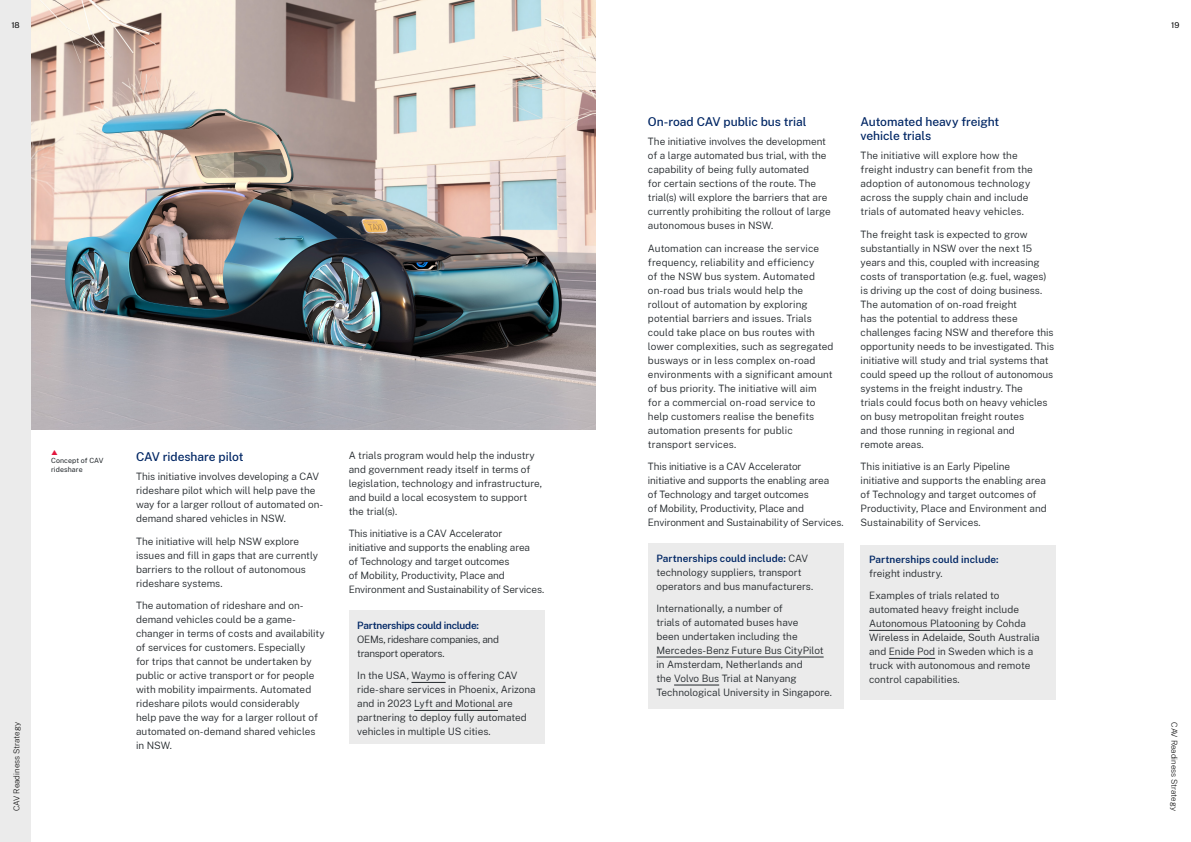
<style>
.page{position:relative;width:1191px;height:842px;background:#fff}
.page>*{position:absolute;margin:0;border:0;box-sizing:border-box;transform-origin:0 0}
.t1{font:500 12px/14px "Public Sans NSW";letter-spacing:-.005em;color:#002664}
.t2{font:300 10px/14px "Public Sans NSW";color:#22272b}
.t3{font:600 10px "Public Sans NSW";letter-spacing:-.01em;color:#002664}
.t4{font:300 10px/14px "Public Sans NSW";letter-spacing:-.03em;color:#22272b}
.t5{font:200 8px "Public Sans NSW";letter-spacing:-.005em;color:#000}
.t6{font:8px "Public Sans NSW";color:#000}
.t7{font:7px/8.4px "Public Sans NSW";letter-spacing:.02em;color:#22272b}
.s1{font-weight:600;color:#002664}
</style>
<div class="page">
<div style="left:349px;top:611px;width:195px;height:133px;background:#ebebeb"></div>
<hr style="left:411px;top:682px;width:34px;height:1px;background:#22272b">
<hr style="left:414px;top:710px;width:84px;height:1px;background:#22272b">
<div style="left:648px;top:543px;width:195px;height:166px;background:#ebebeb"></div>
<hr style="left:656px;top:657px;width:167px;height:1px;background:#22272b">
<hr style="left:674px;top:685px;width:45px;height:1px;background:#22272b">
<div style="left:860px;top:545px;width:196px;height:155px;background:#ebebeb"></div>
<hr style="left:869px;top:630px;width:111px;height:1px;background:#22272b">
<hr style="left:889px;top:658px;width:46px;height:1px;background:#22272b">
<img style="left:31px;top:0;width:564px;height:429px">
<div style="left:0;top:0;width:31px;height:842px;background:#ebebeb"></div>
<p class="t6" style="left:11px;top:20px;width:10px">18</p>
<p class="t7" style="left:51px;top:456px;width:54px">Concept of CAV rideshare</p>
<p class="t5" style="left:11px;top:811px;width:90px;rotate:-90deg">CAV Readiness Strategy</p>
<p class="t1" style="left:136px;top:449px;width:109px">CAV rideshare pilot</p>
<p class="t2" style="left:136px;top:469px;width:189px">This initiative involves developing a CAV rideshare pilot which will help pave the way for a larger rollout of automated on&shy;demand shared vehicles in NSW.</p>
<p class="t2" style="left:136px;top:534px;width:183px">The initiative will help NSW explore issues and fill in gaps that are currently barriers to the rollout of autonomous rideshare systems.</p>
<p class="t2" style="left:136px;top:598px;width:190px">The automation of rideshare and on&shy;demand vehicles could be a game&shy;changer in terms of costs and availability of services for customers. Especially<br>for trips that cannot be undertaken by public or active transport or for people with mobility impairments. Automated rideshare pilots would considerably<br>help pave the way for a larger rollout of automated on-demand shared vehicles in NSW.</p>
<p class="t2" style="left:349px;top:448px;width:195px">A trials program would help the industry and government ready itself in terms of legislation, technology and infrastructure, and build a local ecosystem to support the trial(s).</p>
<p class="t2" style="left:349px;top:526px;width:197px">This initiative is a CAV Accelerator<br>initiative and supports the enabling area<br>of Technology and target outcomes<br>of Mobility, Productivity, Place and Environment and Sustainability of Services.</p>
<p class="t3" style="left:357px;top:618px;width:123px">Partnerships could include:</p>
<p class="t4" style="left:357px;top:632px;width:143px">OEMs, rideshare companies, and transport operators.</p>
<p class="t2" style="left:357px;top:668px;width:180px">In the USA, Waymo is offering CAV ride-share services in Phoenix, Arizona and in 2023 Lyft and Motional are partnering to deploy fully automated vehicles in multiple US cities.</p>
<p class="t1" style="left:648px;top:113px;width:160px">On-road CAV public bus trial</p>
<p class="t2" style="left:648px;top:134px;width:184px">The initiative involves the development of a large automated bus trial, with the capability of being fully automated<br>for certain sections of the route. The trial(s) will explore the barriers that are currently prohibiting the rollout of large autonomous buses in NSW.</p>
<p class="t2" style="left:648px;top:240px;width:187px">Automation can increase the service frequency, reliability and efficiency<br>of the NSW bus system. Automated on-road bus trials would help the rollout of automation by exploring potential barriers and issues. Trials could take place on bus routes with lower complexities, such as segregated busways or in less complex on-road environments with a significant amount of bus priority. The initiative will aim<br>for a commercial on-road service to help customers realise the benefits automation presents for public transport services.</p>
<p class="t2" style="left:648px;top:459px;width:197px">This initiative is a CAV Accelerator<br>initiative and supports the enabling area<br>of Technology and target outcomes<br>of Mobility, Productivity, Place and Environment and Sustainability of Services.</p>
<p class="t2" style="left:656px;top:550px;width:158px"><span class="s1">Partnerships could include:</span> CAV technology suppliers, transport operators and bus manufacturers.</p>
<p class="t2" style="left:656px;top:601px;width:177px">Internationally, a number of<br>trials of automated buses have<br>been undertaken including the<br>Mercedes-Benz Future Bus CityPilot in Amsterdam, Netherlands and<br>the Volvo Bus Trial at Nanyang<br>Technological University in Singapore.</p>
<p class="t1" style="left:860px;top:113px;width:140px">Automated heavy freight vehicle trials</p>
<p class="t2" style="left:860px;top:148px;width:174px">The initiative will explore how the freight industry can benefit from the adoption of autonomous technology across the supply chain and include trials of automated heavy vehicles.</p>
<p class="t2" style="left:860px;top:226px;width:195px">The freight task is expected to grow substantially in NSW over the next 15 years and this, coupled with increasing costs of transportation (e.g. fuel, wages) is driving up the cost of doing business.<br>The automation of on-road freight<br>has the potential to address these challenges facing NSW and therefore this opportunity needs to be investigated. This initiative will study and trial systems that could speed up the rollout of autonomous systems in the freight industry. The<br>trials could focus both on heavy vehicles on busy metropolitan freight routes<br>and those running in regional and<br>remote areas.</p>
<p class="t2" style="left:860px;top:459px;width:188px">This initiative is an Early Pipeline initiative and supports the enabling area of Technology and target outcomes of Productivity, Place and Environment and Sustainability of Services.</p>
<p class="t3" style="left:869px;top:552px;width:131px">Partnerships could include:</p>
<p class="t2" style="left:869px;top:566px;width:75px">freight industry.</p>
<p class="t2" style="left:869px;top:588px;width:172px">Examples of trials related to automated heavy freight include<br>Autonomous Platooning by Cohda<br>Wireless in Adelaide, South Australia and Enide Pod in Sweden which is a truck with autonomous and remote control capabilities.</p>
<p class="t6" style="left:1171px;top:20px;width:10px">19</p>
<p class="t5" style="left:1180px;top:722px;width:90px;rotate:90deg">CAV Readiness Strategy</p>
</div>
